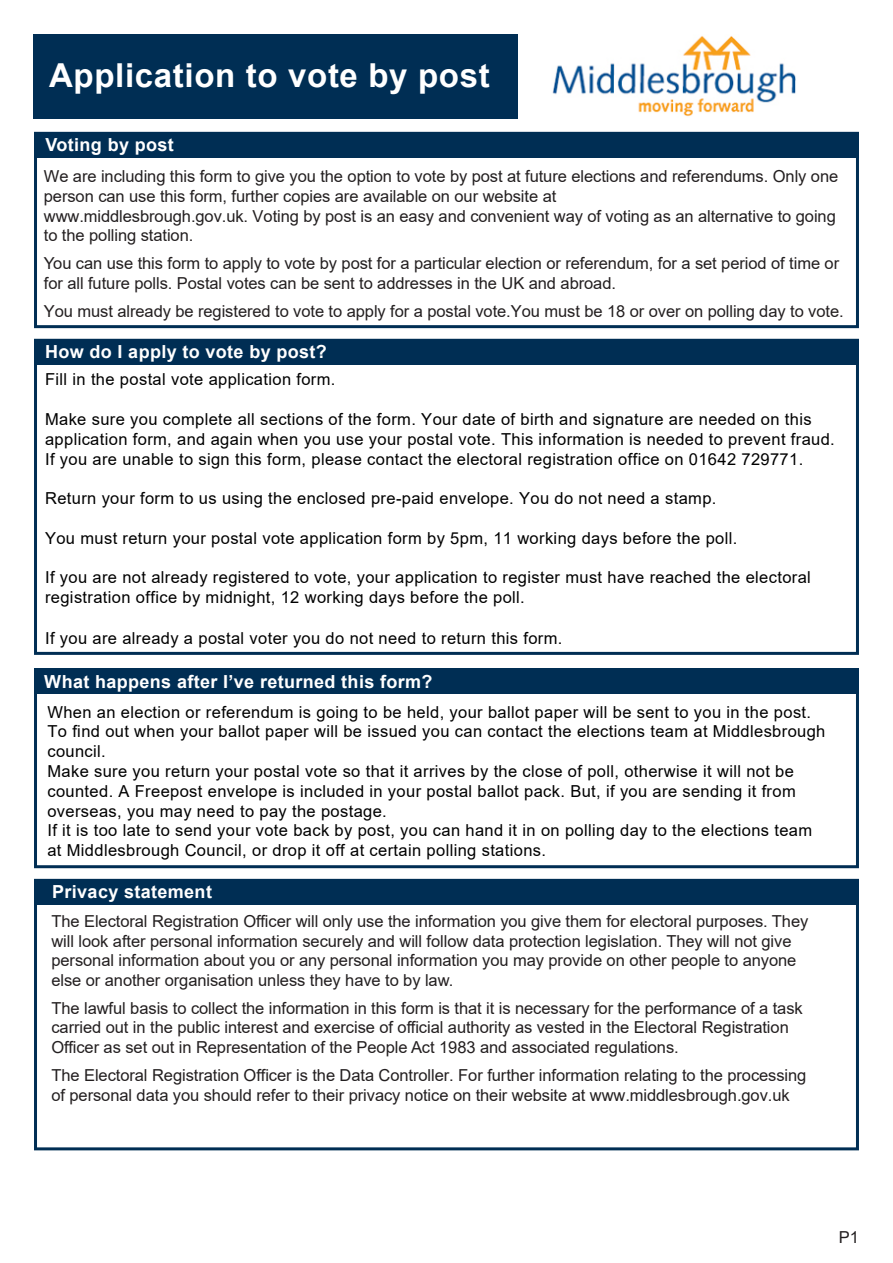
<style>
.page{position:relative;width:893px;height:1263px;background:#fff}
.page>*{position:absolute;margin:0;border:0;box-sizing:border-box;transform-origin:0 0}
.A_Head{font:700 33px "Arial";letter-spacing:.02em;color:#fff}
.A_Head-2{font:700 18px "Arial";letter-spacing:.02em;color:#fff}
.A_Head-3{font:16.5px/19.5px "Arial";letter-spacing:-.005em;color:#231f20}
.t1{font:16.5px/19.8px "Arial";letter-spacing:.02em;color:#000}
</style>
<div class="page">
<div style="left:34px;top:339px;width:825px;height:316px;border:3px solid #002e54"></div>
<div style="left:34px;top:339px;width:825px;height:25px;background:#002e54"></div>
<div style="left:34px;top:132px;width:825px;height:196px;border:3px solid #002e54"></div>
<div style="left:34px;top:132px;width:825px;height:25px;background:#002e54"></div>
<div style="left:34px;top:35px;width:484px;height:84px;background:#002e54"></div>
<div style="left:34px;top:879px;width:825px;height:271px;border:3px solid #002e54"></div>
<div style="left:34px;top:879px;width:825px;height:26px;background:#002e54"></div>
<div style="left:34px;top:668px;width:825px;height:200px;border:3px solid #002e54"></div>
<div style="left:34px;top:668px;width:825px;height:26px;background:#002e54"></div>
<img style="left:552px;top:36px;width:244px;height:80px">
<p class="A_Head" style="left:49px;top:53px;width:442px">Application to vote by post</p>
<p class="A_Head-2" style="left:46px;top:132px;width:130px">Voting by post</p>
<p class="A_Head-3" style="left:44px;top:166px;width:796px">We are including this form to give you the option to vote by post at future elections and referendums. Only one person can use this form, further copies are available on our website at<br>www.middlesbrough.gov.uk. Voting by post is an easy and convenient way of voting as an alternative to going to the polling station.</p>
<p class="A_Head-3" style="left:44px;top:254px;width:797px">You can use this form to apply to vote by post for a particular election or referendum, for a set period of time or for all future polls. Postal votes can be sent to addresses in the UK and abroad.</p>
<p class="A_Head-3" style="left:44px;top:301px;width:801px">You must already be registered to vote to apply for a postal vote.You must be 18 or over on polling day to vote.</p>
<p class="A_Head-2" style="left:45px;top:339px;width:283px">How do I apply to vote by post?</p>
<p class="t1" style="left:45px;top:370px;width:292px">Fill in the postal vote application form.</p>
<p class="t1" style="left:45px;top:409px;width:791px">Make sure you complete all sections of the form. Your date of birth and signature are needed on this application form, and again when you use your postal vote. This information is needed to prevent fraud.<br>If you are unable to sign this form, please contact the electoral registration office on 01642 729771.</p>
<p class="t1" style="left:45px;top:488px;width:673px">Return your form to us using the enclosed pre-paid envelope. You do not need a stamp.</p>
<p class="t1" style="left:45px;top:528px;width:694px">You must return your postal vote application form by 5pm, 11 working days before the poll.</p>
<p class="t1" style="left:45px;top:568px;width:767px">If you are not already registered to vote, your application to register must have reached the electoral registration office by midnight, 12 working days before the poll.</p>
<p class="t1" style="left:45px;top:628px;width:519px">If you are already a postal voter you do not need to return this form.</p>
<p class="A_Head-2" style="left:44px;top:669px;width:390px">What happens after I’ve returned this form?</p>
<p class="t1" style="left:47px;top:702px;width:779px">When an election or referendum is going to be held, your ballot paper will be sent to you in the post.<br>To find out when your ballot paper will be issued you can contact the elections team at Middlesbrough council.<br>Make sure you return your postal vote so that it arrives by the close of poll, otherwise it will not be counted. A Freepost envelope is included in your postal ballot pack. But, if you are sending it from overseas, you may need to pay the postage.<br>If it is too late to send your vote back by post, you can hand it in on polling day to the elections team at Middlesbrough Council, or drop it off at certain polling stations.</p>
<p class="A_Head-2" style="left:52px;top:879px;width:161px">Privacy statement</p>
<p class="A_Head-3" style="left:51px;top:912px;width:758px">The Electoral Registration Officer will only use the information you give them for electoral purposes. They will look after personal information securely and will follow data protection legislation. They will not give personal information about you or any personal information you may provide on other people to anyone else or another organisation unless they have to by law.</p>
<p class="A_Head-3" style="left:51px;top:998px;width:753px">The lawful basis to collect the information in this form is that it is necessary for the performance of a task carried out in the public interest and exercise of official authority as vested in the Electoral Registration<br>Officer as set out in Representation of the People Act 1983 and associated regulations.</p>
<p class="A_Head-3" style="left:51px;top:1065px;width:756px">The Electoral Registration Officer is the Data Controller. For further information relating to the processing of personal data you should refer to their privacy notice on their website at www.middlesbrough.gov.uk</p>
<p class="A_Head-3" style="left:839px;top:1228px;width:22px">P1</p>
</div>
